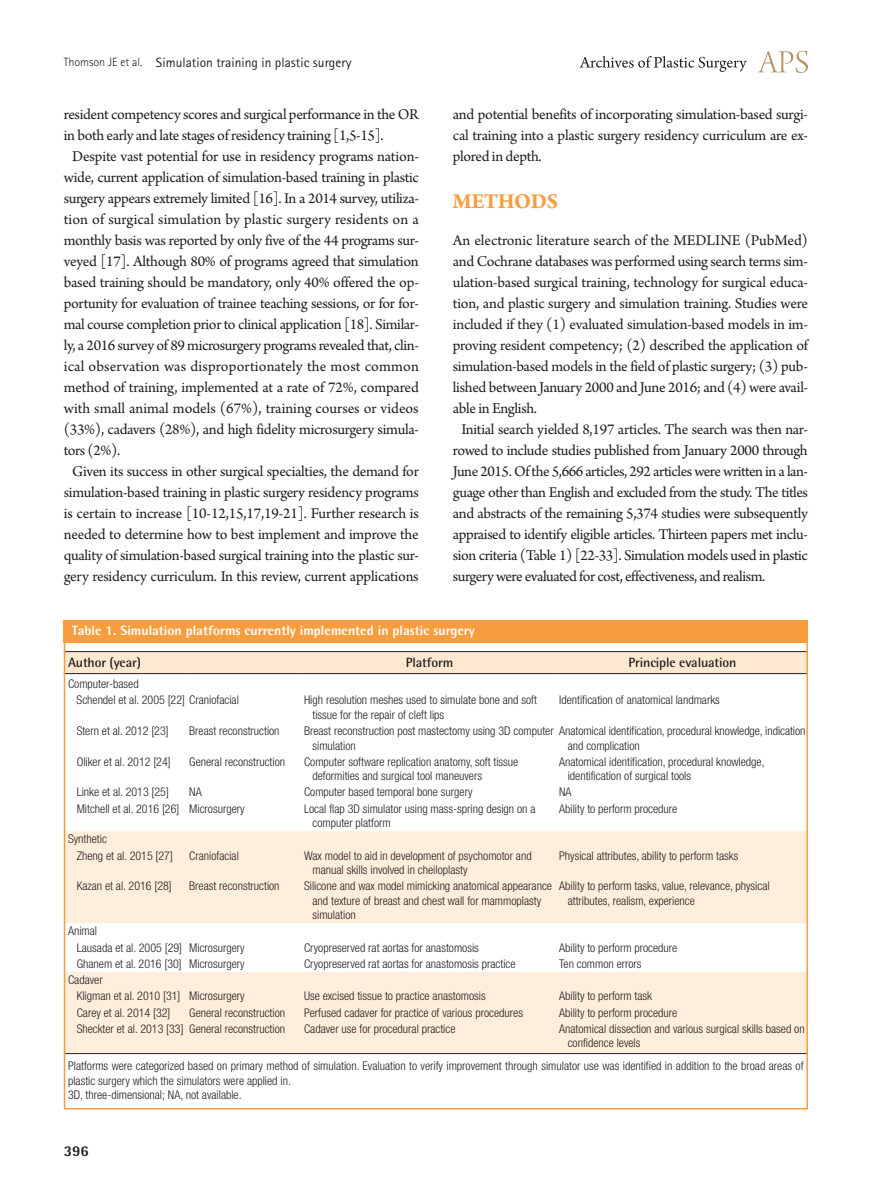
<style>
.page{position:relative;width:893px;height:1191px;background:#fff}
.page>*{position:absolute;margin:0;border:0;box-sizing:border-box;transform-origin:0 0}
.대제목{font:700 22.5px "Arno Pro";letter-spacing:-.02em;color:#f89d3d}
.본문{font:15.75px/21px "Arno Pro";letter-spacing:-.02em;color:#231f20;text-align:justify}
.본문_0{font:15.75px/21px "Arno Pro";letter-spacing:-.02em;color:#231f20}
.t1{font:800 15px "Rotis Semi Sans Std";color:#231f20}
.표그림제목{font:800 13.5px "Rotis Semi Sans Std";color:#fff}
.t2{font:13.5px "Rotis Sans Serif Std";color:#231f20}
.표열제목{font:700 13.5px "Rotis Semi Sans Std";letter-spacing:-.01em;color:#231f20}
.표본문{font:300 condensed 12px/14.4px "Helvetica Neue LT Std";color:#231f20}
.s1{font-weight:300;font-size:12px}
</style>
<div class="page">
<svg style="left:757px;top:51px;width:51px;height:22px"></svg>
<svg style="left:579px;top:56px;width:168px;height:16px"></svg>
<div style="left:67px;top:652px;width:738px;height:21px;background:#fee8d1"></div>
<svg style="left:67px;top:831px;width:738px;height:222px;fill:#feeedb"></svg>
<hr style="left:64px;top:1053px;width:123px;height:1px;background:#231f20">
<hr style="left:187px;top:1053px;width:115px;height:1px;background:#231f20">
<hr style="left:302px;top:1053px;width:255px;height:1px;background:#231f20">
<hr style="left:557px;top:1053px;width:251px;height:1px;background:#231f20">
<hr style="left:64px;top:651px;width:123px;height:1px;background:#231f20">
<hr style="left:187px;top:651px;width:115px;height:1px;background:#231f20">
<hr style="left:302px;top:651px;width:255px;height:1px;background:#231f20">
<hr style="left:557px;top:651px;width:251px;height:1px;background:#231f20">
<hr style="left:64px;top:673px;width:123px;height:1px;background:#231f20">
<hr style="left:187px;top:673px;width:115px;height:1px;background:#231f20">
<hr style="left:302px;top:673px;width:255px;height:1px;background:#231f20">
<hr style="left:557px;top:673px;width:251px;height:1px;background:#231f20">
<div style="left:64px;top:620px;width:744px;height:22px;background:#f89d3d"></div>
<div style="left:64px;top:620px;width:744px;height:489px;border:2px solid #f89d3d"></div>
<p class="t2" style="left:64px;top:54px;width:289px"><span class="s1">Thomson JE et al.</span> Simulation training in plastic surgery</p>
<p class="본문_0" style="left:64px;top:105px;width:357px">resident competency scores and surgical performance in the OR in both early and late stages of residency training [1,5-15].</p>
<p class="본문" style="left:64px;top:147px;width:357px;text-indent:9px">Despite vast potential for use in residency programs nation&shy;wide, current application of simulation-based training in plastic surgery appears extremely limited [16]. In a 2014 survey, utiliza&shy;tion of surgical simulation by plastic surgery residents on a monthly basis was reported by only five of the 44 programs sur&shy;veyed [17]. Although 80% of programs agreed that simulation based training should be mandatory, only 40% offered the op&shy;portunity for evaluation of trainee teaching sessions, or for for&shy;mal course completion prior to clinical application [18]. Similar&shy;ly, a 2016 survey of 89 microsurgery programs revealed that, clin&shy;ical observation was disproportionately the most common method of training, implemented at a rate of 72%, compared with small animal models (67%), training courses or videos (33%), cadavers (28%), and high fidelity microsurgery simula&shy;tors (2%).</p>
<p class="본문" style="left:64px;top:462px;width:357px;text-align:center">Given its success in other surgical specialties, the demand for simulation-based training in plastic surgery residency programs is certain to increase [10-12,15,17,19-21]. Further research is needed to determine how to best implement and improve the quality of simulation-based surgical training into the plastic sur&shy;gery residency curriculum. In this review, current applications</p>
<p class="본문" style="left:453px;top:105px;width:357px">and potential benefits of incorporating simulation-based surgi&shy;cal training into a plastic surgery residency curriculum are ex&shy;plored in depth.</p>
<p class="대제목" style="left:453px;top:189px;width:107px">METHODS</p>
<p class="본문_0" style="left:453px;top:231px;width:357px;text-align:justify">An electronic literature search of the MEDLINE (PubMed) and Cochrane databases was performed using search terms sim&shy;ulation-based surgical training, technology for surgical educa&shy;tion, and plastic surgery and simulation training. Studies were included if they (1) evaluated simulation-based models in im&shy;proving resident competency; (2) described the application of simulation-based models in the field of plastic surgery; (3) pub&shy;lished between January 2000 and June 2016; and (4) were avail&shy;able in English.</p>
<p class="본문" style="left:453px;top:420px;width:357px;text-indent:9px">Initial search yielded 8,197 articles. The search was then nar&shy;rowed to include studies published from January 2000 through June 2015. Of the 5,666 articles, 292 articles were written in a lan&shy;guage other than English and excluded from the study. The titles and abstracts of the remaining 5,374 studies were subsequently appraised to identify eligible articles. Thirteen papers met inclu&shy;sion criteria (Table 1) [22-33]. Simulation models used in plastic surgery were evaluated for cost, effectiveness, and realism.</p>
<p class="표그림제목" style="left:72px;top:622px;width:405px">Table 1. Simulation platforms currently implemented in plastic surgery</p>
<p class="표열제목" style="left:68px;top:654px;width:74px">Author (year)</p>
<p class="표열제목" style="left:406px;top:654px;width:49px">Platform</p>
<p class="표열제목" style="left:629px;top:654px;width:109px">Principle evaluation</p>
<p class="표본문" style="left:68px;top:676px;width:72px">Computer-based</p>
<p class="표본문" style="left:77px;top:693px;width:164px">Schendel et al. 2005 [22] Craniofacial</p>
<p class="표본문" style="left:313px;top:693px;width:226px;text-indent:-9px">High resolution meshes used to simulate bone and soft tissue for the repair of cleft lips</p>
<p class="표본문" style="left:559px;top:693px;width:162px">Identification of anatomical landmarks</p>
<p class="표본문" style="left:77px;top:723px;width:94px">Stern et al. 2012 [23]</p>
<p class="표본문" style="left:189px;top:723px;width:92px">Breast reconstruction</p>
<p class="표본문" style="left:313px;top:723px;width:243px;text-indent:-9px">Breast reconstruction post mastectomy using 3D computer simulation</p>
<p class="표본문" style="left:568px;top:723px;width:239px;text-indent:-9px">Anatomical identification, procedural knowledge, indication and complication</p>
<p class="표본문" style="left:77px;top:754px;width:96px">Oliker et al. 2012 [24]</p>
<p class="표본문" style="left:189px;top:754px;width:97px">General reconstruction</p>
<p class="표본문" style="left:313px;top:754px;width:207px;text-indent:-9px">Computer software replication anatomy, soft tissue deformities and surgical tool maneuvers</p>
<p class="표본문" style="left:568px;top:754px;width:198px;text-indent:-9px">Anatomical identification, procedural knowledge, identification of surgical tools</p>
<p class="표본문" style="left:77px;top:785px;width:94px">Linke et al. 2013 [25]</p>
<p class="표본문" style="left:189px;top:785px;width:14px">NA</p>
<p class="표본문" style="left:304px;top:785px;width:170px">Computer based temporal bone surgery</p>
<p class="표본문" style="left:559px;top:785px;width:14px">NA</p>
<p class="표본문" style="left:77px;top:801px;width:104px">Mitchell et al. 2016 [26]</p>
<p class="표본문" style="left:189px;top:801px;width:57px">Microsurgery</p>
<p class="표본문" style="left:313px;top:801px;width:225px;text-indent:-9px">Local flap 3D simulator using mass-spring design on a computer platform</p>
<p class="표본문" style="left:559px;top:801px;width:120px">Ability to perform procedure</p>
<p class="표본문" style="left:68px;top:832px;width:40px">Synthetic</p>
<p class="표본문" style="left:77px;top:848px;width:98px">Zheng et al. 2015 [27]</p>
<p class="표본문" style="left:189px;top:848px;width:51px">Craniofacial</p>
<p class="표본문" style="left:313px;top:848px;width:221px;text-indent:-9px">Wax model to aid in development of psychomotor and manual skills involved in cheiloplasty</p>
<p class="표본문" style="left:559px;top:848px;width:181px">Physical attributes, ability to perform tasks</p>
<p class="표본문" style="left:77px;top:878px;width:97px">Kazan et al. 2016 [28]</p>
<p class="표본문" style="left:189px;top:878px;width:92px">Breast reconstruction</p>
<p class="표본문" style="left:313px;top:878px;width:241px;text-indent:-9px">Silicone and wax model mimicking anatomical appearance and texture of breast and chest wall for mammoplasty simulation</p>
<p class="표본문" style="left:568px;top:878px;width:203px;text-indent:-9px">Ability to perform tasks, value, relevance, physical attributes, realism, experience</p>
<p class="표본문" style="left:68px;top:923px;width:31px">Animal</p>
<p class="표본문" style="left:77px;top:940px;width:107px">Lausada et al. 2005 [29]</p>
<p class="표본문" style="left:189px;top:940px;width:57px">Microsurgery</p>
<p class="표본문" style="left:304px;top:940px;width:176px">Cryopreserved rat aortas for anastomosis</p>
<p class="표본문" style="left:559px;top:940px;width:120px">Ability to perform procedure</p>
<p class="표본문" style="left:77px;top:956px;width:107px">Ghanem et al. 2016 [30]</p>
<p class="표본문" style="left:189px;top:956px;width:57px">Microsurgery</p>
<p class="표본문" style="left:304px;top:956px;width:213px">Cryopreserved rat aortas for anastomosis practice</p>
<p class="표본문" style="left:559px;top:956px;width:84px">Ten common errors</p>
<p class="표본문" style="left:68px;top:972px;width:36px">Cadaver</p>
<p class="표본문" style="left:77px;top:988px;width:105px">Kligman et al. 2010 [31]</p>
<p class="표본문" style="left:189px;top:988px;width:57px">Microsurgery</p>
<p class="표본문" style="left:304px;top:988px;width:183px">Use excised tissue to practice anastomosis</p>
<p class="표본문" style="left:559px;top:988px;width:94px">Ability to perform task</p>
<p class="표본문" style="left:77px;top:1005px;width:95px">Carey et al. 2014 [32]</p>
<p class="표본문" style="left:189px;top:1005px;width:97px">General reconstruction</p>
<p class="표본문" style="left:304px;top:1005px;width:220px">Perfused cadaver for practice of various procedures</p>
<p class="표본문" style="left:559px;top:1005px;width:120px">Ability to perform procedure</p>
<p class="표본문" style="left:77px;top:1021px;width:108px">Sheckter et al. 2013 [33]</p>
<p class="표본문" style="left:189px;top:1021px;width:97px">General reconstruction</p>
<p class="표본문" style="left:304px;top:1021px;width:153px">Cadaver use for procedural practice</p>
<p class="표본문" style="left:568px;top:1021px;width:239px;text-indent:-9px">Anatomical dissection and various surgical skills based on confidence levels</p>
<p class="표본문" style="left:68px;top:1058px;width:737px">Platforms were categorized based on primary method of simulation. Evaluation to verify improvement through simulator use was identified in addition to the broad areas of plastic surgery which the simulators were applied in.</p>
<p class="표본문" style="left:68px;top:1087px;width:175px">3D, three-dimensional; NA, not available.</p>
<p class="t1" style="left:64px;top:1141px;width:27px">396</p>
</div>
